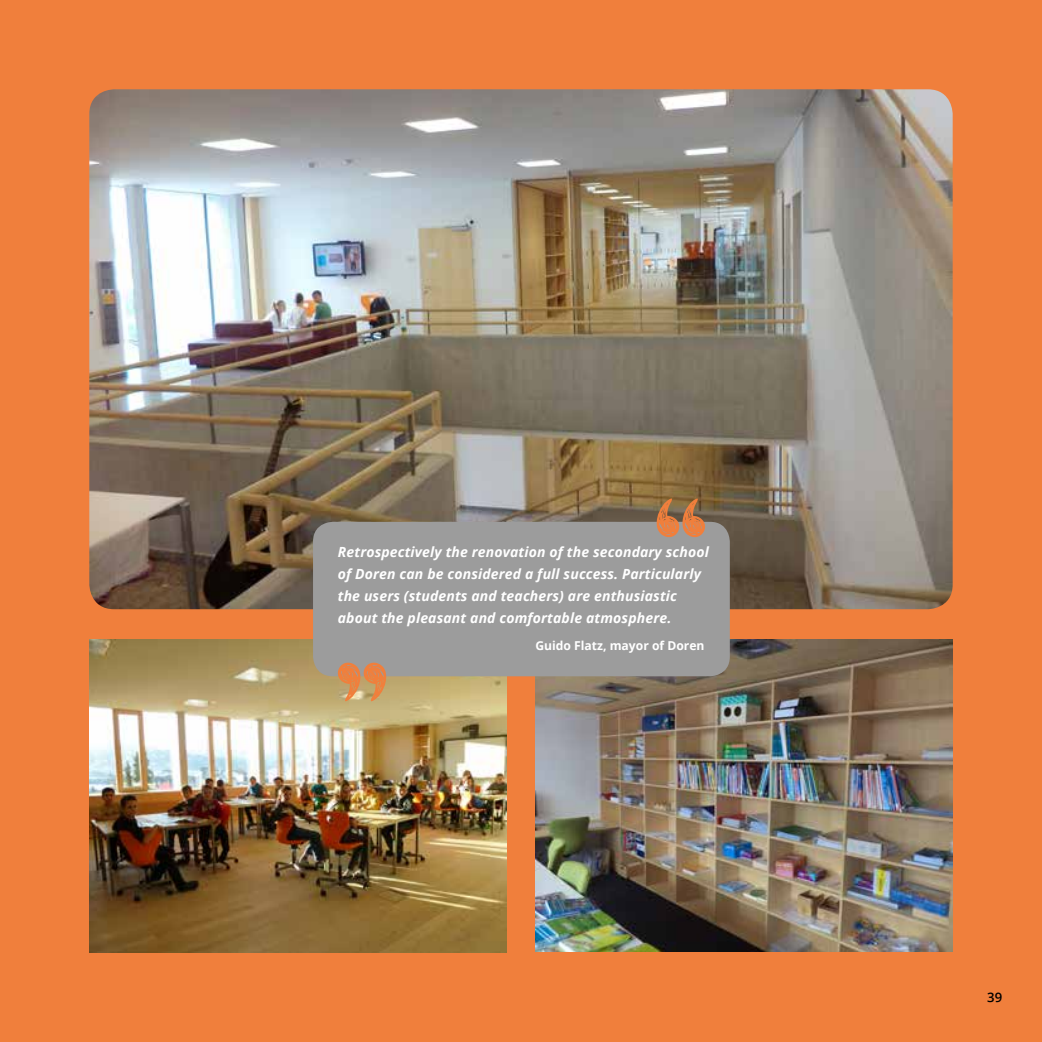
<style>
.page{position:relative;width:1042px;height:1042px;background:#f07f3c}
.page>*{position:absolute;margin:0;border:0;box-sizing:border-box;transform-origin:0 0}
.t1{font:italic 700 14px/21.9px "Open Sans";letter-spacing:.01em;color:#fff}
.t2{font:600 13.12px "Open Sans";color:#000}
.t3{font:700 12.25px "Open Sans";color:#fff}
</style>
<div class="page">
<img style="left:536px;top:639px;width:416px;height:312px">
<img style="left:89px;top:639px;width:417px;height:313px">
<img style="left:89px;top:89px;width:863px;height:520px">
<div style="left:313px;top:522px;width:417px;height:154px;background:#9c9c9c;border-radius:20px"></div>
<svg style="left:337px;top:662px;width:57px;height:39px"></svg>
<svg style="left:649px;top:498px;width:57px;height:40px"></svg>
<p class="t1" style="left:338px;top:541px;width:372px">Retrospectively the renovation of the secondary school of Doren can be considered a full success. Particularly the users (students and teachers) are enthusiastic about the pleasant and comfortable atmosphere.</p>
<p class="t3" style="left:535px;top:637px;width:171px">Guido Flatz, mayor of Doren</p>
<p class="t2" style="left:987px;top:988px;width:16px">39</p>
</div>
